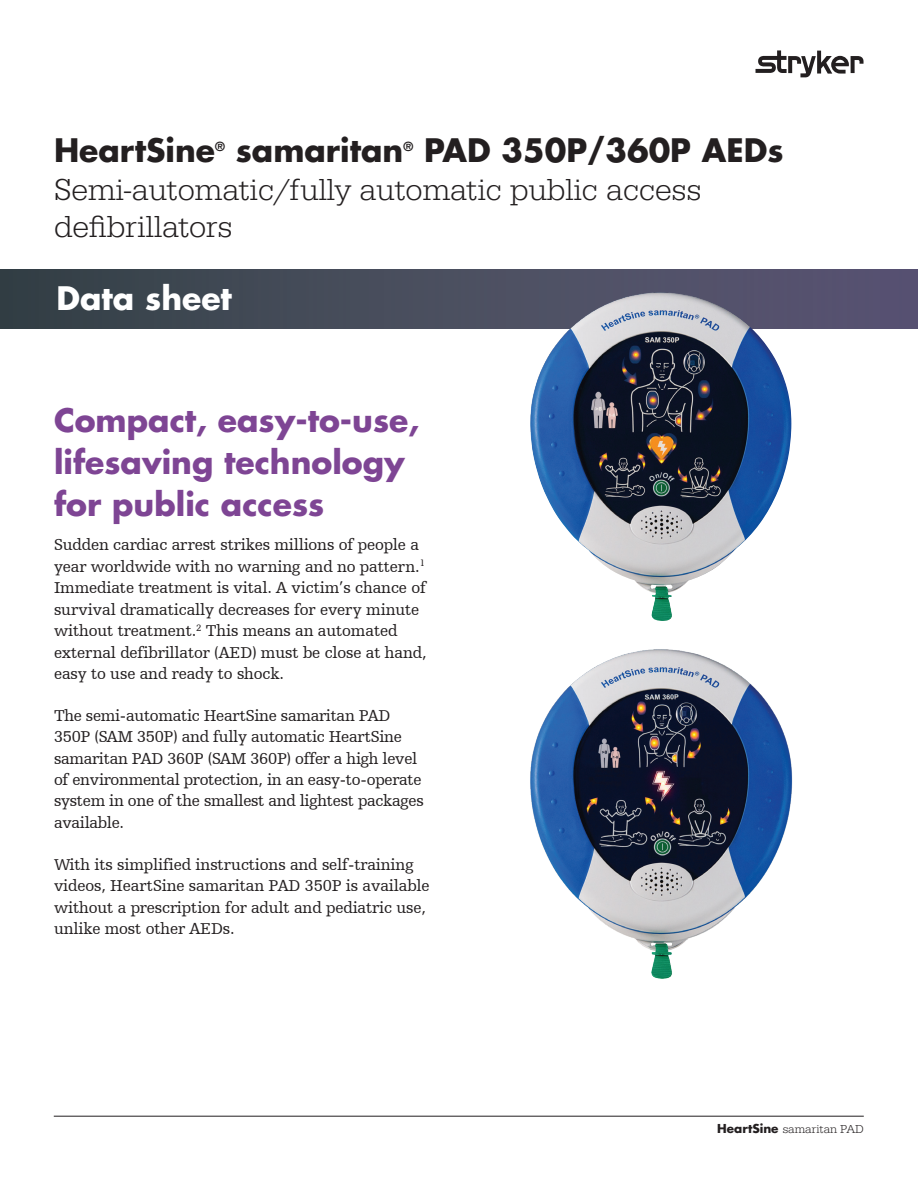
<style>
.page{position:relative;width:918px;height:1188px;background:#fff}
.page>*{position:absolute;margin:0;border:0;box-sizing:border-box;transform-origin:0 0}
.Para_1_HEAD{font:700 31.5px/42px "Futura Std";color:#7e4594}
.t1{font:300 31.5px/37.5px "Egyptienne URW";color:#231f20}
.t2{font:700 31.5px "Futura Std";color:#231f20}
.t3{font:700 31.5px "Futura Std";color:#fff}
.First_section_para{font:16.5px/21.5px "Humanist Slabserif 712 BT";letter-spacing:-.01em;color:#231f20}
.t4{font:700 12.3px "Futura Std";color:#231f20}
.t5{font:300 12px "Egyptienne URW";color:#231f20}
.s1{font-family:"Futura Std";font-weight:700}
</style>
<div class="page">
<div style="left:0;top:270px;width:918px;height:58px;background:linear-gradient(to right,#364347,#5c5676)"></div>
<svg style="left:756px;top:50px;width:108px;height:27px"></svg>
<img style="left:530px;top:292px;width:207px;height:329px">
<hr style="left:54px;top:1116px;width:810px;height:1px;background:#231f20">
<img style="left:530px;top:649px;width:263px;height:330px">
<p class="t2" style="left:54px;top:129px;width:163px">HeartSine</p>
<p class="t4" style="left:215px;top:138px;width:11px">®</p>
<p class="t2" style="left:236px;top:129px;width:169px">samaritan</p>
<p class="t4" style="left:403px;top:138px;width:11px">®</p>
<p class="t2" style="left:424px;top:129px;width:361px">PAD 350P/360P AEDs</p>
<p class="t1" style="left:54px;top:171px;width:649px">Semi-automatic/fully automatic public access defibrillators</p>
<p class="t3" style="left:56px;top:277px;width:177px">Data sheet</p>
<p class="Para_1_HEAD" style="left:54px;top:399px;width:367px">Compact, easy-to-use, lifesaving technology for public access</p>
<p class="First_section_para" style="left:54px;top:534px;width:374px">Sudden cardiac arrest strikes millions of people a year worldwide with no warning and no pattern.<sup>1<br></sup>Immediate treatment is vital. A victim’s chance of survival dramatically decreases for every minute without treatment.<sup>2</sup> This means an automated external defibrillator (AED) must be close at hand, easy to use and ready to shock.</p>
<p class="First_section_para" style="left:54px;top:704px;width:371px">The semi-automatic HeartSine samaritan PAD 350P (SAM 350P) and fully automatic HeartSine samaritan PAD 360P (SAM 360P) offer a high level of environmental protection, in an easy-to-operate system in one of the smallest and lightest packages available.</p>
<p class="First_section_para" style="left:54px;top:853px;width:377px">With its simplified instructions and self-training videos, HeartSine samaritan PAD 350P is available without a prescription for adult and pediatric use, unlike most other AEDs.</p>
<p class="t5" style="left:717px;top:1122px;width:148px"><span class="s1">HeartSine</span> samaritan PAD</p>
</div>
